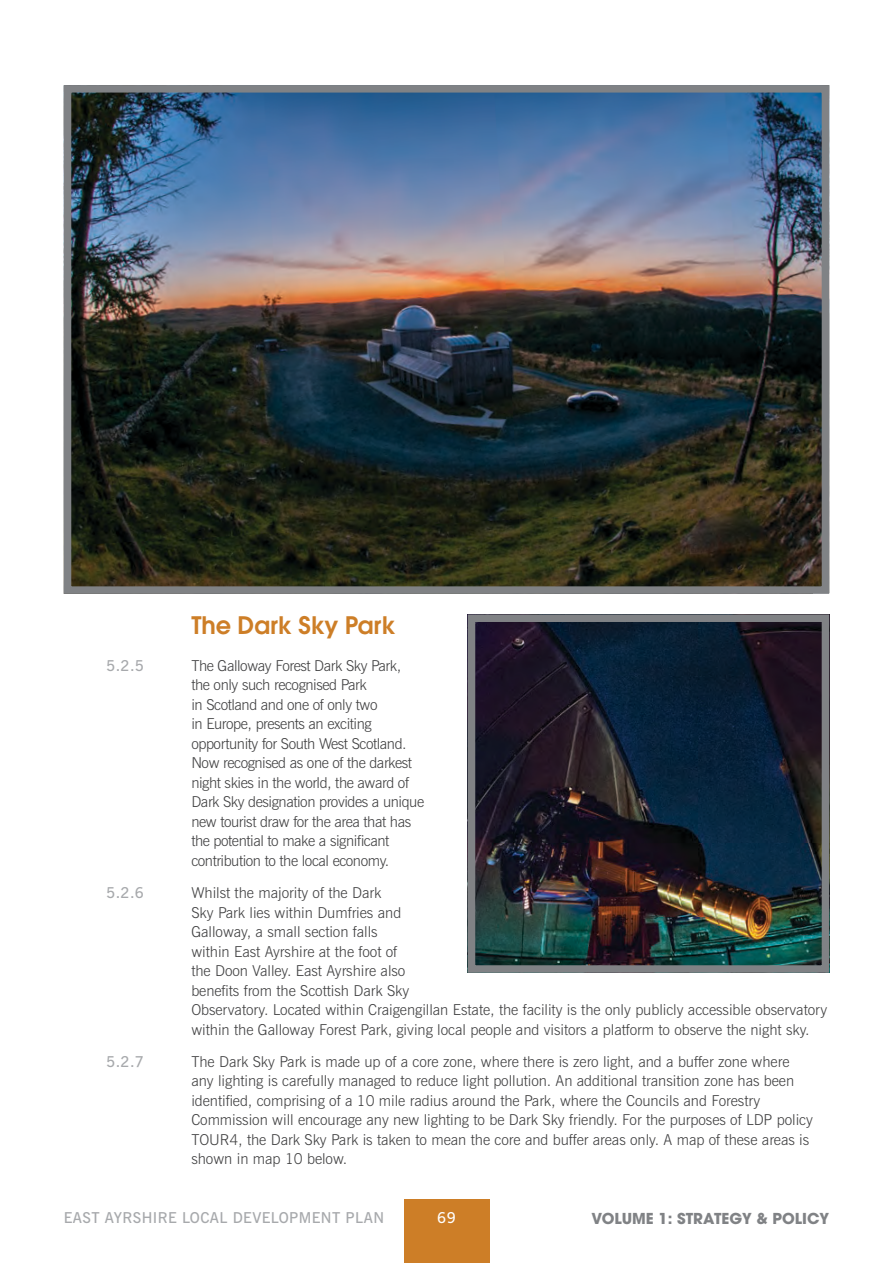
<style>
.page{position:relative;width:893px;height:1263px;background:#fff}
.page>*{position:absolute;margin:0;border:0;box-sizing:border-box;transform-origin:0 0}
._5_Body_Heads_Small{font:600 24px "Avant Garde";letter-spacing:-.005em;color:#cd7e27}
.Body_Text{font:300 15px/19.5px "News Gothic BT";letter-spacing:-.005em;color:#414142}
.Body_Text-2{font:300 15px/19.5px "News Gothic BT";letter-spacing:-.03em;color:#414142}
.Body_Text-3{font:600 15px "News Gothic BT";letter-spacing:.025em;color:#a7a9ac}
.t1{font:700 15px "Avant Garde";color:#808285}
.t2{font:600 15px "News Gothic BT";color:#fff}
</style>
<div class="page">
<div style="left:404px;top:1199px;width:85px;height:64px;background:#cd7e27"></div>
<img style="left:477px;top:623px;width:343px;height:341px">
<div style="left:468px;top:614px;width:361px;height:359px;border:8px solid #808285"></div>
<img style="left:73px;top:94px;width:747px;height:491px">
<div style="left:64px;top:85px;width:765px;height:509px;border:8px solid #808285"></div>
<p class="_5_Body_Heads_Small" style="left:191px;top:610px;width:205px">The Dark Sky Park</p>
<p class="Body_Text-3" style="left:106px;top:656px;width:39px">5.2.5</p>
<p class="Body_Text-2" style="left:191px;top:656px;width:234px">The Galloway Forest Dark Sky Park,<br>the only such recognised Park<br>in Scotland and one of only two<br>in Europe, presents an exciting opportunity for South West Scotland.<br>Now recognised as one of the darkest night skies in the world, the award of Dark Sky designation provides a unique new tourist draw for the area that has the potential to make a significant contribution to the local economy.</p>
<p class="Body_Text-3" style="left:106px;top:884px;width:39px">5.2.6</p>
<p class="Body_Text" style="left:191px;top:883px;width:637px">Whilst the majority of the Dark<br>Sky Park lies within Dumfries and<br>Galloway, a small section falls<br>within East Ayrshire at the foot of<br>the Doon Valley. East Ayrshire also<br>benefits from the Scottish Dark Sky<br>Observatory. Located within Craigengillan Estate, the facility is the only publicly accessible observatory within the Galloway Forest Park, giving local people and visitors a platform to observe the night sky.</p>
<p class="Body_Text-3" style="left:106px;top:1052px;width:39px">5.2.7</p>
<p class="Body_Text" style="left:191px;top:1052px;width:623px">The Dark Sky Park is made up of a core zone, where there is zero light, and a buffer zone where any lighting is carefully managed to reduce light pollution. An additional transition zone has been identified, comprising of a 10 mile radius around the Park, where the Councils and Forestry Commission will encourage any new lighting to be Dark Sky friendly. For the purposes of LDP policy TOUR4, the Dark Sky Park is taken to mean the core and buffer areas only. A map of these areas is shown in map 10 below.</p>
<p class="Body_Text-3" style="left:64px;top:1209px;width:322px">EAST AYRSHIRE LOCAL DEVELOPMENT PLAN</p>
<p class="t2" style="left:437px;top:1209px;width:20px">69</p>
<p class="t1" style="left:591px;top:1208px;width:239px">VOLUME 1: STRATEGY &amp; POLICY</p>
</div>
